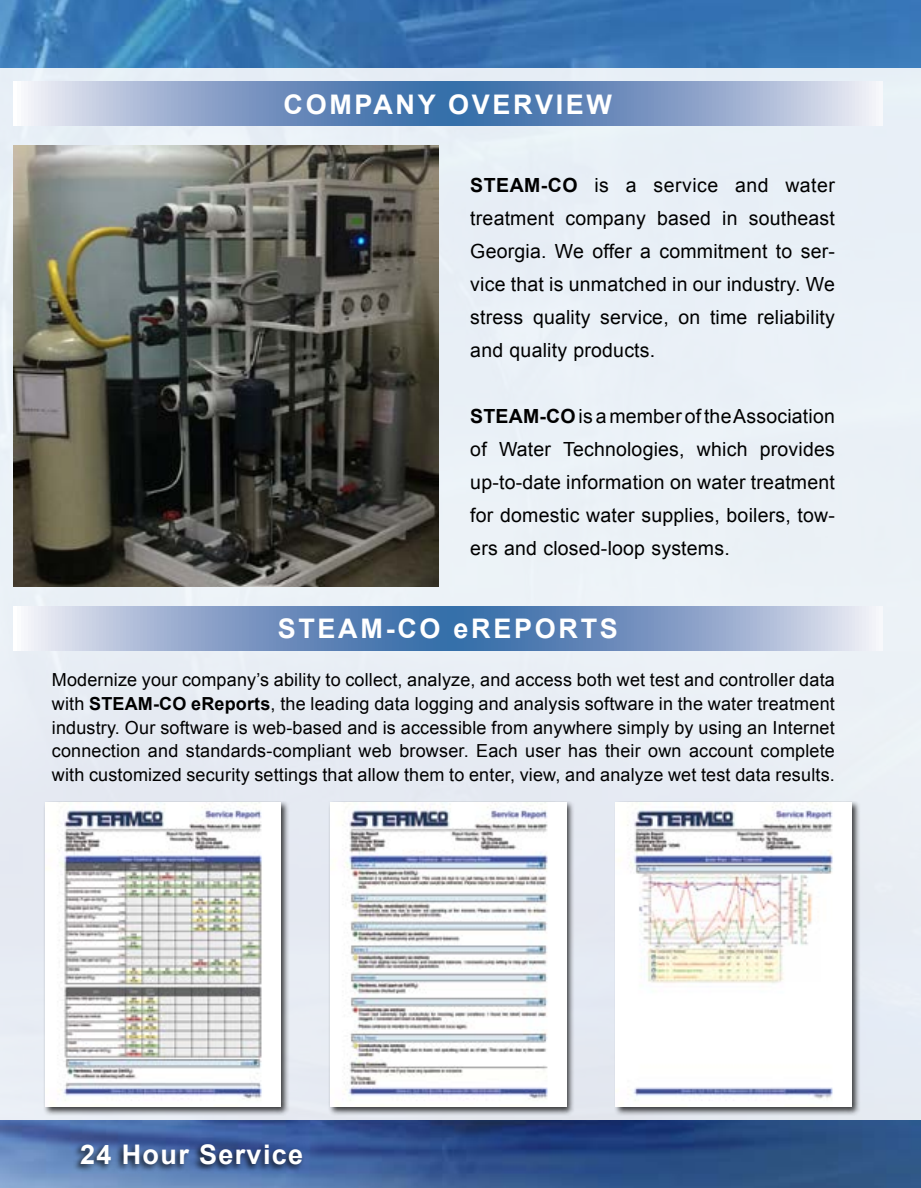
<style>
.page{position:relative;width:921px;height:1188px;background:#fff}
.page>*{position:absolute;margin:0;border:0;box-sizing:border-box;transform-origin:0 0}
.t1{font:700 27px "Arial";letter-spacing:.1em;color:#fff}
.t2{font:700 27px "Arial";letter-spacing:.05em;color:#fff}
.t3{font:19.5px/33px "Arial";letter-spacing:.01em;color:#000;text-align:justify}
.t4{font:18px/24px "Arial";letter-spacing:.01em;color:#000;text-align:justify}
.s1{font-weight:700}
</style>
<div class="page">
<img style="left:0;top:0;width:921px;height:1188px">
<div style="left:0;top:68px;width:921px;height:1052px;background:#e9eff6"></div>
<svg style="left:14px;top:606px;width:868px;height:44px;background:#88a2c8"></svg>
<svg style="left:14px;top:82px;width:868px;height:44px;background:#88a2c8"></svg>
<div style="left:73px;top:1143px;width:231px;height:28px;background:#000;opacity:.75"></div>
<img style="left:14px;top:146px;width:425px;height:440px">
<div style="left:329px;top:801px;width:246px;height:315px;background:#000;opacity:.75"></div>
<img style="left:330px;top:802px;width:236px;height:305px">
<div style="left:44px;top:801px;width:246px;height:315px;background:#000;opacity:.75"></div>
<img style="left:45px;top:802px;width:236px;height:305px">
<div style="left:614px;top:801px;width:246px;height:315px;background:#000;opacity:.75"></div>
<img style="left:616px;top:802px;width:235px;height:305px">
<h1 class="t1" style="left:283px;top:86px;width:330px">COMPANY OVERVIEW</h1>
<p class="t3" style="left:470px;top:168px;width:366px"><span class="s1">STEAM-CO</span> is a service and water treatment company based in southeast Georgia. We offer a commitment to ser&shy;vice that is unmatched in our industry. We stress quality service, on time reliability and quality products.</p>
<p class="t3" style="left:470px;top:399px;width:366px"><span class="s1">STEAM-CO</span> is a member of the Association of Water Technologies, which provides up-to-date information on water treatment for domestic water supplies, boilers, tow&shy;ers and closed-loop systems.</p>
<h1 class="t1" style="left:278px;top:611px;width:342px">STEAM-CO eREPORTS</h1>
<p class="t4" style="left:52px;top:667px;width:784px">Modernize your company’s ability to collect, analyze, and access both wet test and controller data with <span class="s1">STEAM-CO eReports</span>, the leading data logging and analysis software in the water treatment industry. Our software is web-based and is accessible from anywhere simply by using an Internet connection and standards-compliant web browser. Each user has their own account complete with customized security settings that allow them to enter, view, and analyze wet test data results.</p>
<h1 class="t2" style="left:80px;top:1137px;width:224px">24 Hour Service</h1>
</div>
